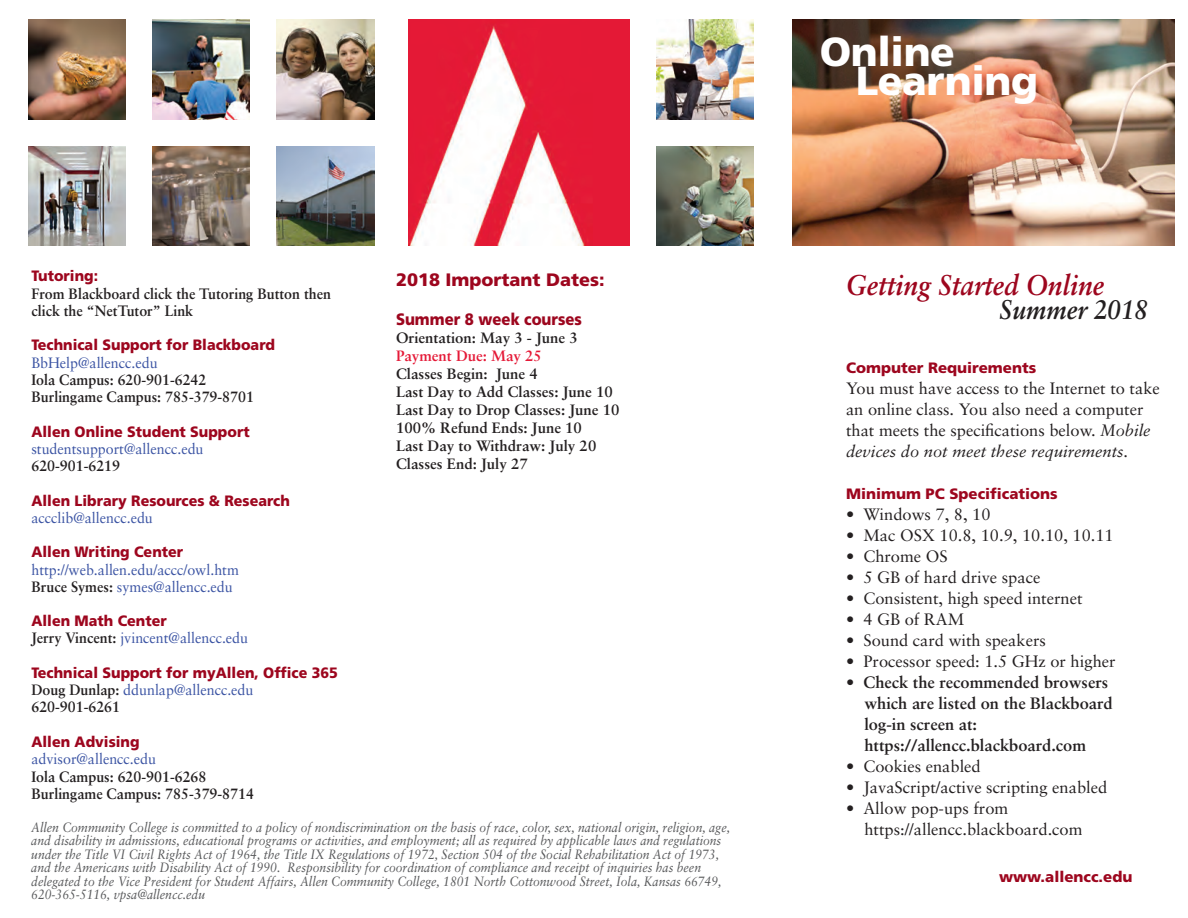
<style>
.page{position:relative;width:1188px;height:918px;background:#fff}
.page>*{position:absolute;margin:0;border:0;box-sizing:border-box;transform-origin:0 0}
.t1{font:900 40.5px/28.5px "Frutiger LT Std";letter-spacing:-.01em;color:#fff}
.t2{font:italic 700 28.5px "Sabon";color:#9d061e;scale:.9 1}
.t3{font:italic 700 27px "Sabon";color:#231f20;scale:.9 1}
.t4{font:900 18px "Frutiger LT Std";color:#9d061e}
.t5{font:16.5px/21px "Sabon";color:#231f20}
.t6{font:700 16.5px/21px "Sabon";color:#231f20}
.t7{font:900 16.5px "Frutiger LT Std";color:#9d061e;scale:.9 1}
.t8{font:700 15px/17.2px "Sabon";color:#231f20;scale:.95 1}
.t9{font:15px/17.2px "Sabon";color:#3a53a3;scale:.95 1}
.t10{font:900 15px "Frutiger LT Std";color:#9d061e;scale:.95 1}
.t11{font:700 15px/18px "Sabon";color:#231f20}
.t12{font:900 15px "Frutiger LT Std";color:#9d061e}
.t13{font:700 15px "Sabon";color:#e51836}
.t14{font:italic 13.5px/13.5px "Sabon";color:#57585a;scale:.9 1}
.s1{font-weight:700;color:#231f20}
.s2{font-weight:400;color:#3a53a3}
.s3{font-style:italic}
</style>
<div class="page">
<img style="left:792px;top:20px;width:382px;height:226px">
<img style="left:153px;top:146px;width:97px;height:100px">
<img style="left:28px;top:20px;width:98px;height:99px">
<img style="left:28px;top:146px;width:98px;height:100px">
<img style="left:153px;top:20px;width:97px;height:99px">
<img style="left:277px;top:20px;width:97px;height:99px">
<img style="left:277px;top:146px;width:97px;height:100px">
<img style="left:656px;top:20px;width:97px;height:99px">
<img style="left:656px;top:146px;width:97px;height:100px">
<img style="left:408px;top:20px;width:222px;height:226px">
<h1 class="t1" style="left:856px;top:38px;width:184px;text-indent:-36px">Online<br>Learning</h1>
<p class="t10" style="left:31px;top:267px;width:72px">Tutoring:</p>
<p class="t8" style="left:31px;top:284px;width:317px">From Blackboard click the Tutoring Button then click the “NetTutor” Link</p>
<p class="t10" style="left:31px;top:336px;width:258px">Technical Support for Blackboard</p>
<p class="t9" style="left:31px;top:354px;width:134px">BbHelp@allencc.edu</p>
<p class="t8" style="left:31px;top:371px;width:236px">Iola Campus: 620-901-6242<br>Burlingame Campus: 785-379-8701</p>
<p class="t10" style="left:31px;top:422px;width:231px">Allen Online Student Support</p>
<p class="t9" style="left:31px;top:440px;width:183px">studentsupport@allencc.edu</p>
<p class="t8" style="left:31px;top:457px;width:95px">620-901-6219</p>
<p class="t10" style="left:31px;top:491px;width:274px">Allen Library Resources &amp; Research</p>
<p class="t9" style="left:31px;top:509px;width:129px">accclib@allencc.edu</p>
<p class="t10" style="left:31px;top:543px;width:161px">Allen Writing Center</p>
<p class="t9" style="left:31px;top:561px;width:220px">http://web.allen.edu/accc/owl.htm<br><span class="s1">Bruce Symes:</span> symes@allencc.edu</p>
<p class="t10" style="left:31px;top:612px;width:144px">Allen Math Center</p>
<p class="t9" style="left:31px;top:630px;width:230px"><span class="s1">Jerry Vincent:</span> jvincent@allencc.edu</p>
<p class="t10" style="left:31px;top:664px;width:324px">Technical Support for myAllen, Office 365</p>
<p class="t8" style="left:31px;top:681px;width:235px">Doug Dunlap: <span class="s2">ddunlap@allencc.edu<br></span>620-901-6261</p>
<p class="t10" style="left:31px;top:733px;width:115px">Allen Advising</p>
<p class="t9" style="left:31px;top:750px;width:133px">advisor@allencc.edu</p>
<p class="t8" style="left:31px;top:767px;width:236px">Iola Campus: 620-901-6268<br>Burlingame Campus: 785-379-8714</p>
<h2 class="t2" style="left:846px;top:267px;width:289px">Getting Started Online</h2>
<h3 class="t3" style="left:999px;top:293px;width:167px">Summer 2018</h3>
<h3 class="t4" style="left:396px;top:269px;width:210px">2018 Important Dates:</h3>
<p class="t7" style="left:396px;top:309px;width:208px">Summer 8 week courses</p>
<p class="t11" style="left:396px;top:329px;width:183px">Orientation: May 3 - June 3</p>
<p class="t13" style="left:396px;top:347px;width:147px">Payment Due: May 25</p>
<p class="t11" style="left:396px;top:365px;width:225px">Classes Begin: June 4<br>Last Day to Add Classes: June 10<br>Last Day to Drop Classes: June 10<br>100% Refund Ends: June 10<br>Last Day to Withdraw: July 20<br>Classes End: July 27</p>
<p class="t12" style="left:846px;top:358px;width:192px">Computer Requirements</p>
<p class="t5" style="left:846px;top:377px;width:315px">You must have access to the Internet to take an online class. You also need a computer that meets the specifications below. <span class="s3">Mobile devices do not meet these requirements.</span></p>
<p class="t12" style="left:846px;top:484px;width:213px">Minimum PC Specifications</p>
<p class="t5" style="left:846px;top:503px;width:146px">• Windows 7, 8, 10</p>
<p class="t5" style="left:846px;top:524px;width:269px">• Mac OSX 10.8, 10.9, 10.10, 10.11</p>
<p class="t5" style="left:846px;top:545px;width:103px">• Chrome OS</p>
<p class="t5" style="left:846px;top:566px;width:196px">• 5 GB of hard drive space</p>
<p class="t5" style="left:846px;top:587px;width:238px">• Consistent, high speed internet</p>
<p class="t5" style="left:846px;top:608px;width:120px">• 4 GB of RAM</p>
<p class="t5" style="left:846px;top:629px;width:201px">• Sound card with speakers</p>
<p class="t5" style="left:846px;top:650px;width:271px">• Processor speed: 1.5 GHz or higher</p>
<p class="t6" style="left:864px;top:671px;width:250px;text-indent:-18px">• Check the recommended browsers which are listed on the Blackboard log-in screen at: https://allencc.blackboard.com</p>
<p class="t5" style="left:846px;top:755px;width:136px">• Cookies enabled</p>
<p class="t5" style="left:846px;top:776px;width:263px">• JavaScript/active scripting enabled</p>
<p class="t5" style="left:864px;top:797px;width:220px;text-indent:-18px">• Allow pop-ups from https://allencc.blackboard.com</p>
<p class="t14" style="left:31px;top:820px;width:778px">Allen Community College is committed to a policy of nondiscrimination on the basis of race, color, sex, national origin, religion, age, and disability in admissions, educational programs or activities, and employment; all as required by applicable laws and regulations under the Title VI Civil Rights Act of 1964, the Title IX Regulations of 1972, Section 504 of the Social Rehabilitation Act of 1973, and the Americans with Disability Act of 1990. Responsibility for coordination of compliance and receipt of inquiries has been delegated to the Vice President for Student Affairs, Allen Community College, 1801 North Cottonwood Street, Iola, Kansas 66749, 620-365-5116, vpsa@allencc.edu</p>
<p class="t12" style="left:999px;top:867px;width:135px">www.allencc.edu</p>
</div>
